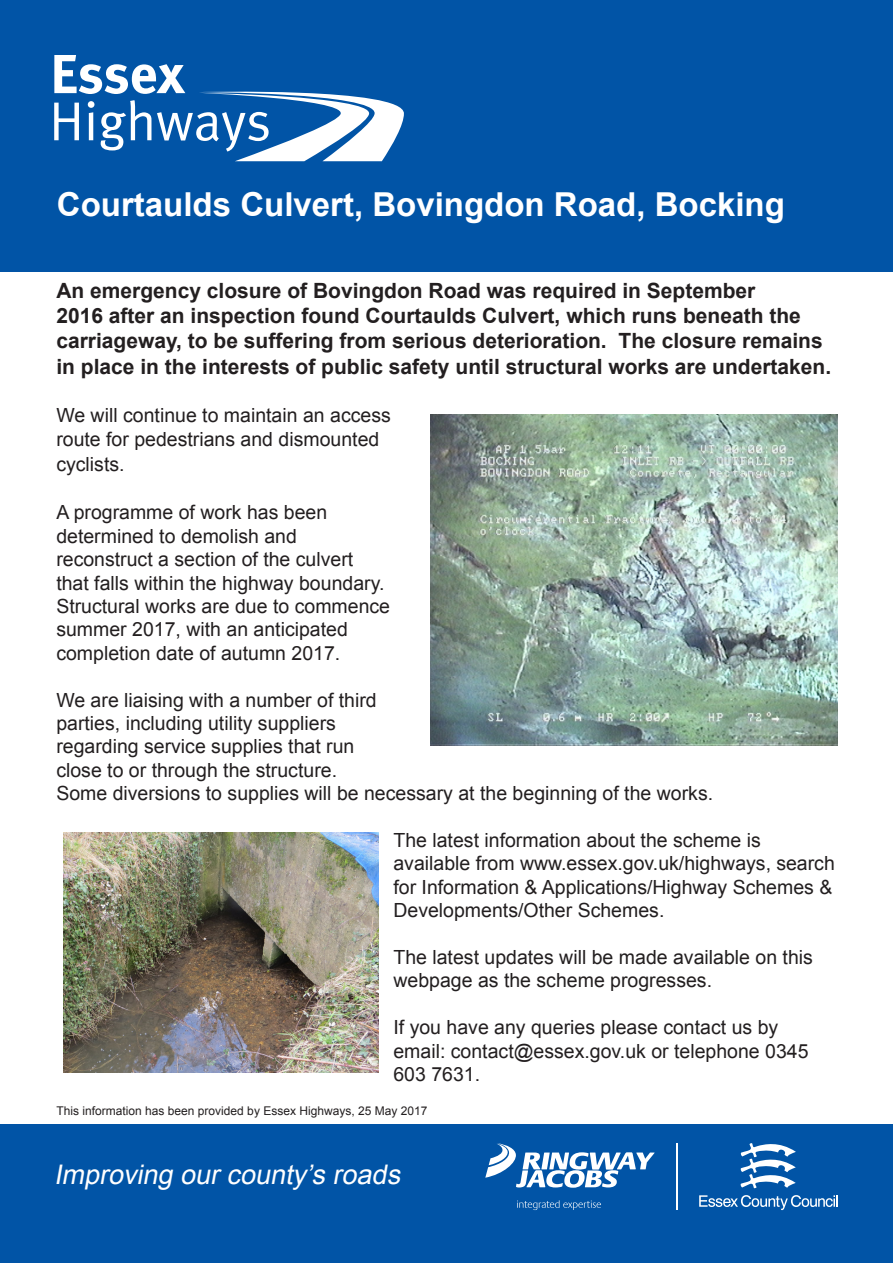
<style>
.page{position:relative;width:893px;height:1263px;background:#fff}
.page>*{position:absolute;margin:0;border:0;box-sizing:border-box;transform-origin:0 0}
.t1{font:700 33px "Arial";color:#fff}
.t2{font:italic 27px "Arial";color:#fff}
.t3{font:700 21px/25.2px "Arial";color:#231f20}
.t4{font:19.5px/23.4px "Arial";color:#231f20}
.t5{font:12px "Arial";color:#231f20}
</style>
<div class="page">
<div style="left:0;top:1125px;width:893px;height:138px;background:#0154a6"></div>
<svg style="left:699px;top:1195px;width:139px;height:15px"></svg>
<svg style="left:740px;top:1143px;width:56px;height:46px"></svg>
<svg style="left:517px;top:1200px;width:84px;height:10px"></svg>
<svg style="left:485px;top:1143px;width:170px;height:45px"></svg>
<hr style="left:676px;top:1143px;width:1px;height:67px;background:#fff">
<div style="left:0;top:0;width:893px;height:271px;background:#0154a6"></div>
<svg style="left:54px;top:55px;width:350px;height:106px"></svg>
<img style="left:430px;top:414px;width:407px;height:332px">
<img style="left:64px;top:833px;width:314px;height:239px">
<p class="t1" style="left:57px;top:182px;width:729px">Courtaulds Culvert, Bovingdon Road, Bocking</p>
<p class="t3" style="left:56px;top:279px;width:776px">An emergency closure of Bovingdon Road was required in September<br>2016 after an inspection found Courtaulds Culvert, which runs beneath the carriageway, to be suffering from serious deterioration. The closure remains in place in the interests of public safety until structural works are undertaken.</p>
<p class="t4" style="left:56px;top:404px;width:336px">We will continue to maintain an access route for pedestrians and dismounted</p>
<p class="t4" style="left:56px;top:452px;width:70px">cyclists.</p>
<p class="t4" style="left:56px;top:501px;width:335px">A programme of work has been determined to demolish and reconstruct a section of the culvert that falls within the highway boundary.<br>Structural works are due to commence summer 2017, with an anticipated completion date of autumn 2017.</p>
<p class="t4" style="left:56px;top:688px;width:658px">We are liaising with a number of third<br>parties, including utility suppliers<br>regarding service supplies that run<br>close to or through the structure.<br>Some diversions to supplies will be necessary at the beginning of the works.</p>
<p class="t4" style="left:393px;top:829px;width:443px">The latest information about the scheme is available from www.essex.gov.uk/highways, search for Information &amp; Applications/Highway Schemes &amp; Developments/Other Schemes.</p>
<p class="t4" style="left:393px;top:946px;width:421px">The latest updates will be made available on this webpage as the scheme progresses.</p>
<p class="t4" style="left:393px;top:1016px;width:417px">If you have any queries please contact us by email: contact@essex.gov.uk or telephone 0345<br>603 7631.</p>
<p class="t5" style="left:57px;top:1103px;width:372px">This information has been provided by Essex Highways, 25 May 2017</p>
<p class="t2" style="left:54px;top:1156px;width:354px">Improving ourcounty’s roads</p>
</div>
